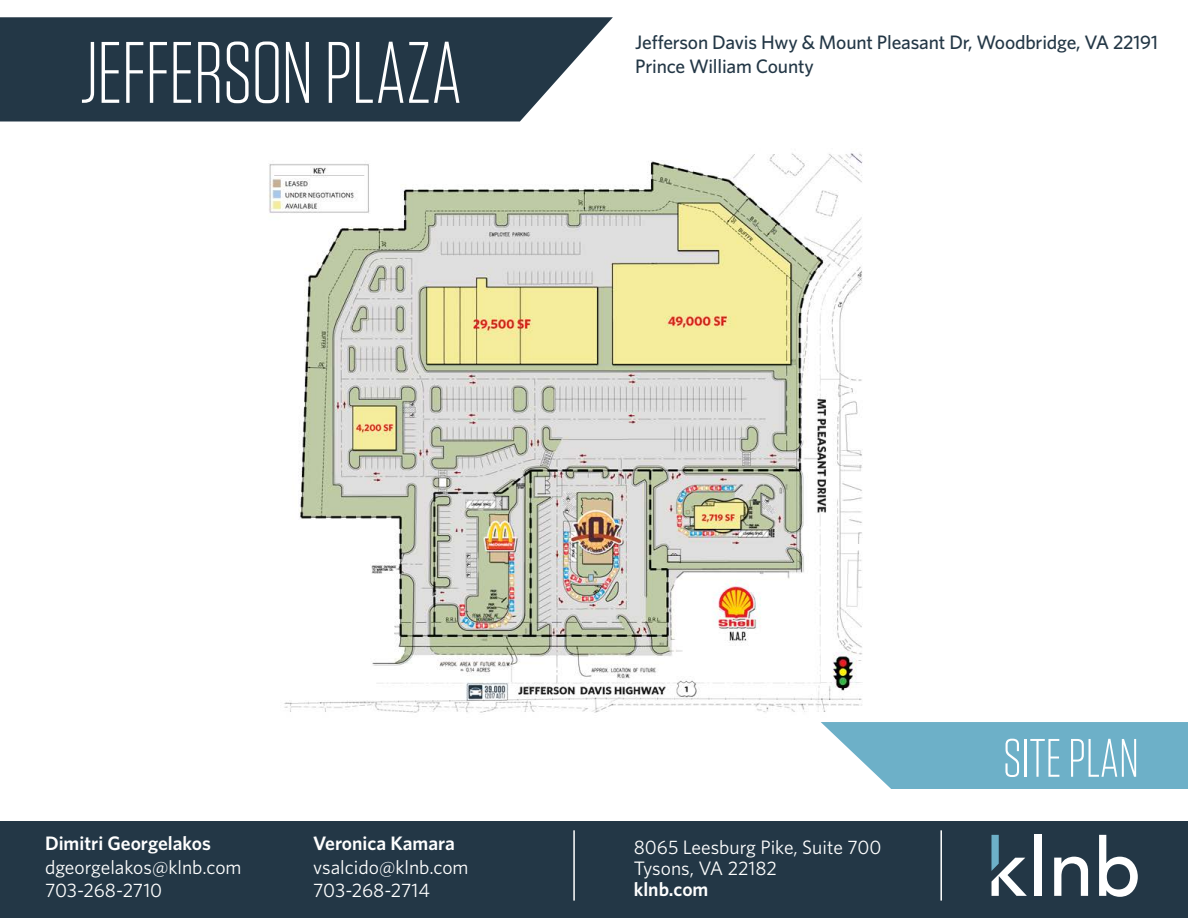
<style>
.page{position:relative;width:1188px;height:918px;background:#fff}
.page>*{position:absolute;margin:0;border:0;box-sizing:border-box;transform-origin:0 0}
.t1{font:300 87px "Tungsten";letter-spacing:-.01em;color:#fff}
.t2{font:300 54px "Tungsten";color:#fff}
.t3{font:19.5px/23.4px "Whitney";color:#fff}
.t4{font:500 19.5px/23.4px "Whitney";letter-spacing:-.01em;color:#233746}
.t5{font:600 19.5px "Whitney";color:#fff}
</style>
<div class="page">
<div style="left:0;top:822px;width:1188px;height:96px;background:#233746"></div>
<hr style="left:573px;top:830px;width:2px;height:71px;background:#fff">
<hr style="left:940px;top:830px;width:2px;height:71px;background:#fff">
<svg style="left:991px;top:835px;width:36px;height:61px"></svg>
<div style="left:1035px;top:835px;width:7px;height:61px;background:#fff"></div>
<svg style="left:1054px;top:857px;width:34px;height:39px"></svg>
<svg style="left:1099px;top:835px;width:39px;height:62px"></svg>
<img style="left:268px;top:153px;width:595px;height:560px">
<svg style="left:821px;top:722px;width:367px;height:67px;background:#7ab7cd"></svg>
<svg style="left:0;top:17px;width:613px;height:105px;background:#354755"></svg>
<h1 class="t1" style="left:80px;top:28px;width:384px">JEFFERSON PLAZA</h1>
<p class="t4" style="left:635px;top:30px;width:524px">Jefferson Davis Hwy &amp; Mount Pleasant Dr, Woodbridge, VA 22191<br>Prince William County</p>
<p class="t5" style="left:45px;top:831px;width:168px">Dimitri Georgelakos</p>
<p class="t3" style="left:45px;top:855px;width:198px">dgeorgelakos@klnb.com<br>703-268-2710</p>
<p class="t5" style="left:313px;top:831px;width:143px">Veronica Kamara</p>
<p class="t3" style="left:313px;top:855px;width:157px">vsalcido@klnb.com<br>703-268-2714</p>
<p class="t3" style="left:634px;top:837px;width:249px;line-height:21px">8065 Leesburg Pike, Suite 700<br>Tysons, VA 22182</p>
<p class="t5" style="left:634px;top:877px;width:76px">klnb.com</p>
<h2 class="t2" style="left:1003px;top:731px;width:138px">SITE PLAN</h2>
</div>
